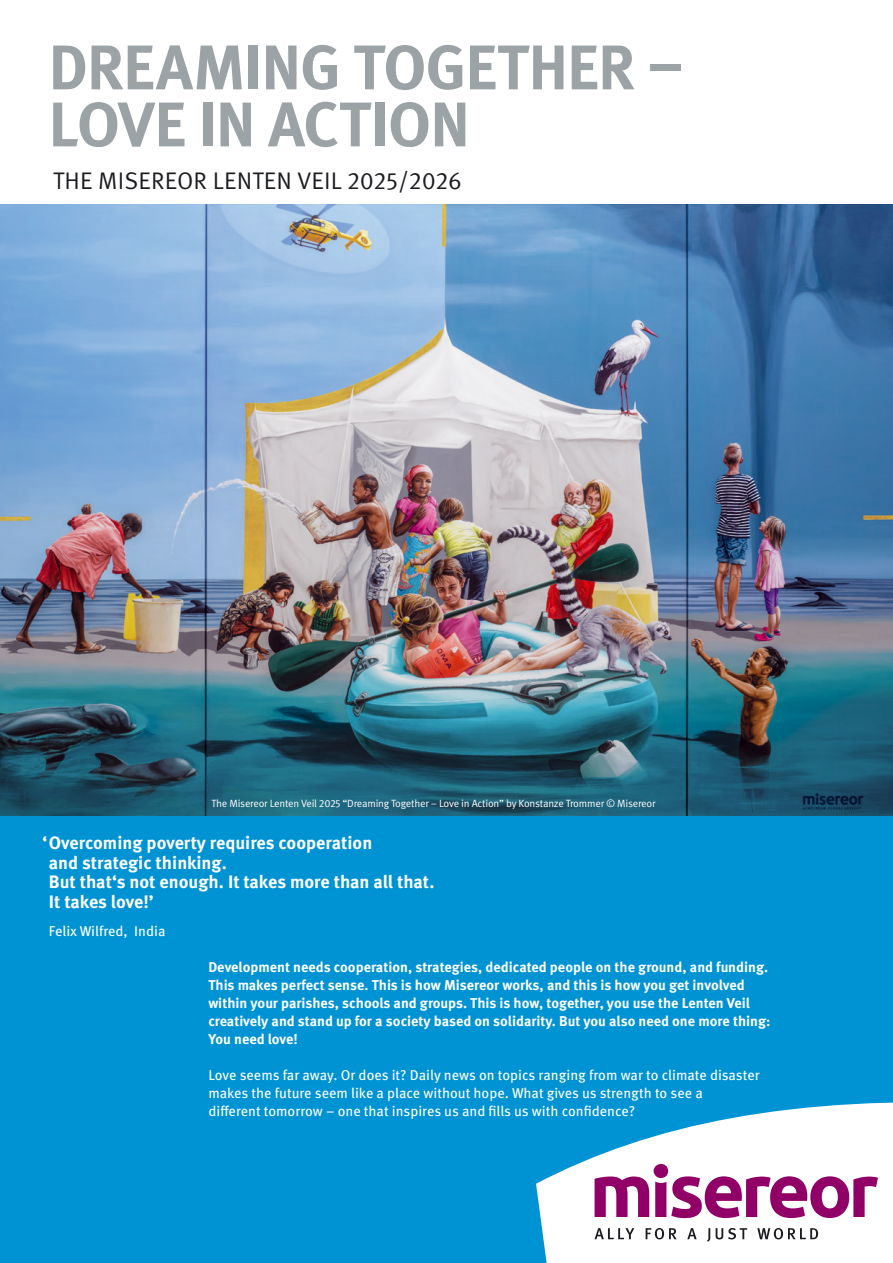
<style>
.page{position:relative;width:893px;height:1263px;background:#fff}
.page>*{position:absolute;margin:0;border:0;box-sizing:border-box;transform-origin:0 0}
.t1{font:700 63px/57px "Meta Pro";letter-spacing:-.02em;color:#9ca3a6}
.t2{font:24px "Meta Pro Norm";letter-spacing:.01em;color:#1b1c20}
.t3{font:700 18px/19.5px "Meta Pro";color:#fff}
.t4{font:700 14.25px/18px "Meta OT";color:#fff}
.t5{font:14.25px/18px "Meta OT";color:#fff}
.t6{font:10.5px "Meta Pro Norm";letter-spacing:-.02em;color:#fff}
</style>
<div class="page">
<img style="left:0;top:204px;width:893px;height:613px">
<div style="left:0;top:817px;width:893px;height:446px;background:#0093d4"></div>
<svg style="left:536px;top:1102px;width:357px;height:161px;fill:#fff"></svg>
<svg style="left:595px;top:1228px;width:39px;height:11px"></svg>
<svg style="left:646px;top:1228px;width:31px;height:11px"></svg>
<svg style="left:687px;top:1228px;width:10px;height:11px"></svg>
<svg style="left:707px;top:1228px;width:3px;height:14px"></svg>
<svg style="left:716px;top:1228px;width:31px;height:11px"></svg>
<svg style="left:757px;top:1228px;width:61px;height:11px"></svg>
<svg style="left:595px;top:1164px;width:283px;height:54px;background:#cc8ab9"></svg>
<h1 class="t1" style="left:49px;top:35px;width:637px">DREAMING TOGETHER –<br>LOVE IN ACTION</h1>
<h2 class="t2" style="left:53px;top:162px;width:410px">THE MISEREOR LENTEN VEIL 2025/2026</h2>
<p class="t6" style="left:212px;top:796px;width:445px">The Misereor Lenten Veil 2025 “Dreaming Together – Love in Action” by Konstanze Trommer © Misereor</p>
<p class="t3" style="left:49px;top:832px;width:387px;text-indent:-6px">‘Overcoming poverty requires cooperation<br>and strategic thinking.<br>But that‘s not enough. It takes more than all that.<br>It takes love!’</p>
<p class="t5" style="left:49px;top:922px;width:118px">Felix Wilfred, India</p>
<p class="t4" style="left:208px;top:958px;width:564px">Development needs cooperation, strategies, dedicated people on the ground, and funding.<br>This makes perfect sense. This is how Misereor works, and this is how you get involved within your parishes, schools and groups. This is how, together, you use the Lenten Veil creatively and stand up for a society based on solidarity. But you also need one more thing:<br>You need love!</p>
<p class="t5" style="left:208px;top:1066px;width:553px">Love seems far away. Or does it? Daily news on topics ranging from war to climate disaster makes the future seem like a place without hope. What gives us strength to see a<br>different tomorrow – one that inspires us and fills us with confidence?</p>
</div>
